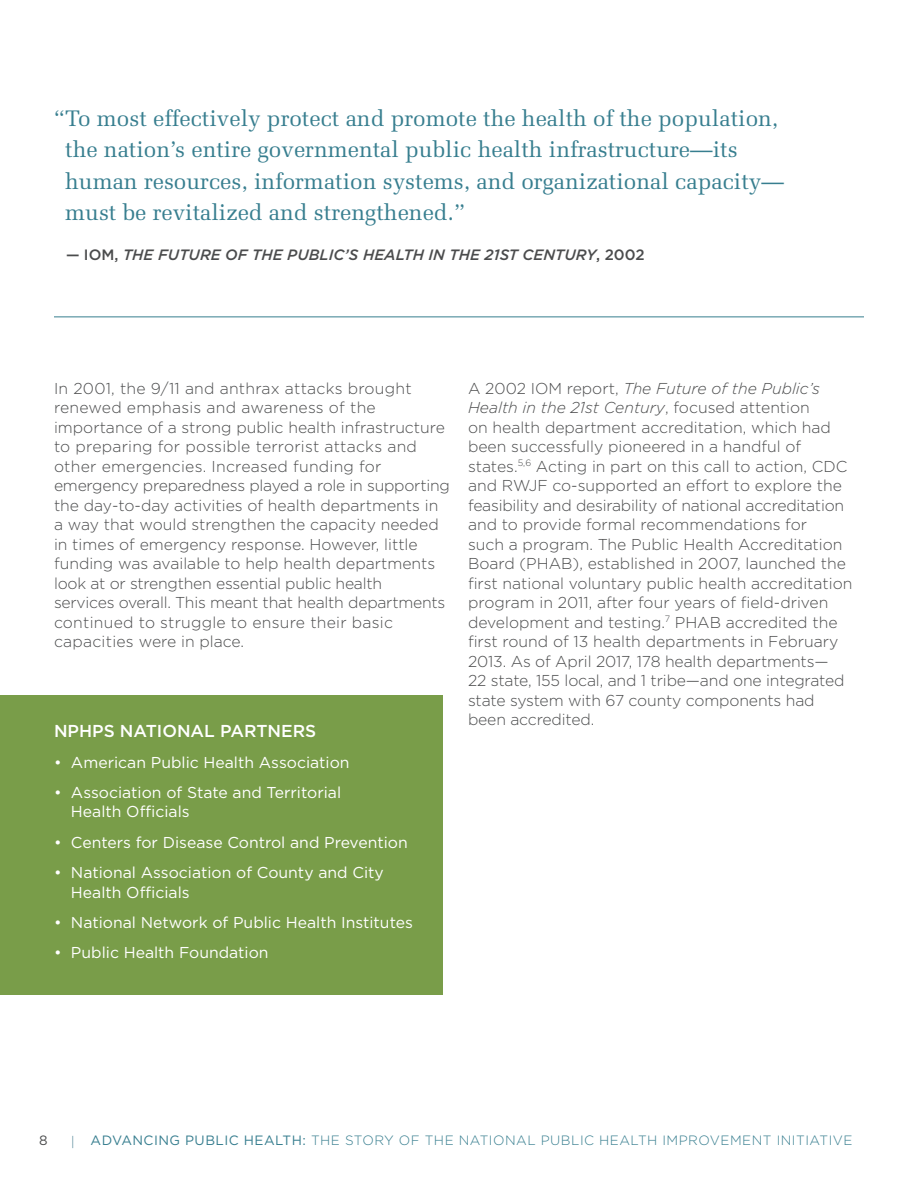
<style>
.page{position:relative;width:918px;height:1188px;background:#fff}
.page>*{position:absolute;margin:0;border:0;box-sizing:border-box;transform-origin:0 0}
.t1{font:22.5px/31.5px "Melior";color:#377e8f}
.t2{font:500 17.25px "Gotham";color:#fff}
.t3{font:300 15.75px/19.5px "Gotham";color:#4b4c4d}
.t4{font:15.75px/19.5px "Gotham";color:#fff}
.t5{font:italic 500 15px "Gotham";color:#4b4c4d}
.t6{font:300 13.5px "Gotham";letter-spacing:.035em;color:#377e8f}
.t7{font:13.5px "Gotham";color:#4b4c4d}
.s1{font-style:normal}
.s2{font-style:italic}
.s3{font-family:"Adobe Caslon Pro";font-weight:400;font-style:italic;font-size:12px;color:#5b8c9c}
.s4{font-weight:400}
</style>
<div class="page">
<div style="left:0;top:695px;width:442px;height:299px;background:#799d49"></div>
<hr style="left:54px;top:316px;width:810px;height:1px;background:#377e8f">
<p class="t1" style="left:65px;top:102px;width:720px;text-indent:-11px">“To most effectively protect and promote the health of the population, the nation’s entire governmental public health infrastructure—its human resources, information systems, and organizational capacity— must be revitalized and strengthened.”</p>
<p class="t5" style="left:66px;top:246px;width:580px"><span class="s1">— IOM,</span> THE FUTURE OF THE PUBLIC’S HEALTH IN THE 21ST CENTURY<span class="s1">, 2002</span></p>
<p class="t3" style="left:54px;top:378px;width:397px">In 2001, the 9/11 and anthrax attacks brought renewed emphasis and awareness of the importance of a strong public health infrastructure to preparing for possible terrorist attacks and other emergencies. Increased funding for emergency preparedness played a role in supporting the day-to-day activities of health departments in a way that would strengthen the capacity needed in times of emergency response. However, little funding was available to help health departments look at or strengthen essential public health<br>services overall. This meant that health departments continued to struggle to ensure their basic capacities were in place.</p>
<h3 class="t2" style="left:54px;top:721px;width:264px">NPHPS NATIONAL PARTNERS</h3>
<p class="t4" style="left:54px;top:752px;width:297px">• American Public Health Association</p>
<p class="t4" style="left:71px;top:782px;width:272px;text-indent:-17px">• Association of State and Territorial<br>Health Officials</p>
<p class="t4" style="left:54px;top:832px;width:355px">• Centers for Disease Control and Prevention</p>
<p class="t4" style="left:71px;top:863px;width:314px;text-indent:-17px">• National Association of County and City<br>Health Officials</p>
<p class="t4" style="left:54px;top:912px;width:360px">• National Network of Public Health Institutes</p>
<p class="t4" style="left:54px;top:943px;width:216px">• Public Health Foundation</p>
<p class="t3" style="left:468px;top:378px;width:386px">A 2002 IOM report, <span class="s2">The Future of the Public’s Health in the 21st Century</span>, focused attention<br>on health department accreditation, which had been successfully pioneered in a handful of states.<sup>5,6</sup> Acting in part on this call to action, CDC and RWJF co-supported an effort to explore the feasibility and desirability of national accreditation and to provide formal recommendations for<br>such a program. The Public Health Accreditation Board (PHAB), established in 2007, launched the first national voluntary public health accreditation program in 2011, after four years of field-driven development and testing.<sup>7</sup> PHAB accredited the first round of 13 health departments in February 2013. As of April 2017, 178 health departments—<br>22 state, 155 local, and 1 tribe—and one integrated state system with 67 county components had been accredited.</p>
<p class="t7" style="left:39px;top:1132px;width:10px">8</p>
<p class="t6" style="left:71px;top:1132px;width:783px"><span class="s3">|</span> <span class="s4">ADVANCING PUBLIC HEALTH:</span> THE STORY OF THE NATIONAL PUBLIC HEALTH IMPROVEMENT INITIATIVE</p>
</div>
